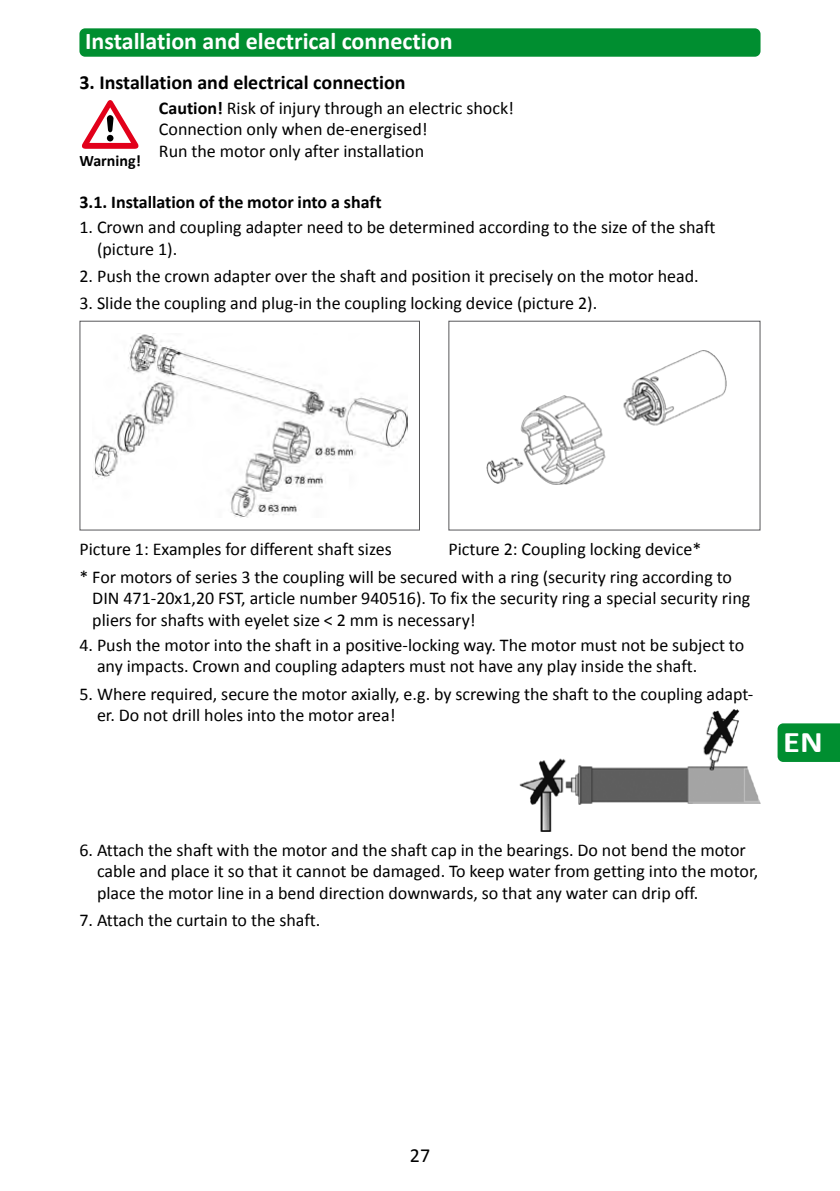
<style>
.page{position:relative;width:840px;height:1191px;background:#fff}
.page>*{position:absolute;margin:0;border:0;box-sizing:border-box;transform-origin:0 0}
.t1{font:700 30px "Calibri";color:#fff;scale:1.15 1}
.t2{font:700 24px "Calibri";color:#fff}
.t3{font:700 20px "Calibri";color:#000}
.t4{font:20px "Calibri";color:#000}
.t5{font:18px/21.6px "Calibri";color:#000}
.t6{font:700 18px "Calibri";color:#000}
.t7{font:700 16px "Calibri";color:#000}
.s1{font-weight:700}
</style>
<div class="page">
<div style="left:79px;top:28px;width:681px;height:29px;background:#008e30;border-radius:6px"></div>
<svg style="left:777px;top:723px;width:62px;height:39px;background:#069035"></svg>
<img style="left:519px;top:709px;width:241px;height:122px">
<svg style="left:82px;top:100px;width:56px;height:49px"></svg>
<img style="left:92px;top:333px;width:315px;height:184px">
<div style="left:79px;top:321px;width:341px;height:209px;border:1px solid #58585a"></div>
<img style="left:486px;top:350px;width:241px;height:135px">
<div style="left:448px;top:321px;width:312px;height:209px;border:1px solid #58585a"></div>
<h2 class="t2" style="left:85px;top:26px;width:369px">Installation and electrical connection</h2>
<p class="t3" style="left:79px;top:70px;width:327px">3. Installation and electrical connection</p>
<p class="t5" style="left:159px;top:96px;width:356px"><span class="s1">Caution!</span> Risk of injury through an electric shock!<br>Connection only when de-energised!<br>Run the motor only after installation</p>
<p class="t6" style="left:79px;top:191px;width:303px">3.1. Installation of the motor into a shaft</p>
<p class="t5" style="left:97px;top:215px;width:619px;text-indent:-18px">1. Crown and coupling adapter need to be determined according to the size of the shaft (picture 1).</p>
<p class="t5" style="left:79px;top:264px;width:620px">2. Push the crown adapter over the shaft and position it precisely on the motor head.</p>
<p class="t5" style="left:79px;top:292px;width:519px">3. Slide the coupling and plug-in the coupling locking device (picture 2).</p>
<p class="t7" style="left:79px;top:151px;width:63px">Warning!</p>
<p class="t5" style="left:79px;top:535px;width:653px;line-height:27.2px;text-indent:368px">Picture 2: Coupling locking device*<br>* For motors of series 3 the coupling will be secured with a ring (security ring according to</p>
<p class="t5" style="left:92px;top:586px;width:659px">DIN 471-20x1,20 FST, article number 940516). To fix the security ring a special security ring pliers for shafts with eyelet size &lt; 2 mm is necessary!</p>
<p class="t5" style="left:97px;top:633px;width:648px;text-indent:-18px">4. Push the motor into the shaft in a positive-locking way. The motor must not be subject to any impacts. Crown and coupling adapters must not have any play inside the shaft.</p>
<p class="t5" style="left:97px;top:682px;width:657px;text-indent:-18px">5. Where required, secure the motor axially, e.g. by screwing the shaft to the coupling adapt&shy;er. Do not drill holes into the motor area!</p>
<p class="t5" style="left:79px;top:538px;width:314px">Picture 1: Examples for different shaft sizes</p>
<h1 class="t1" style="left:782px;top:723px;width:36px">EN</h1>
<p class="t5" style="left:97px;top:838px;width:662px;text-indent:-18px">6. Attach the shaft with the motor and the shaft cap in the bearings. Do not bend the motor cable and place it so that it cannot be damaged. To keep water from getting into the motor, place the motor line in a bend direction downwards, so that any water can drip off.</p>
<p class="t5" style="left:79px;top:908px;width:242px">7. Attach the curtain to the shaft.</p>
<p class="t4" style="left:409px;top:1142px;width:22px">27</p>
</div>
